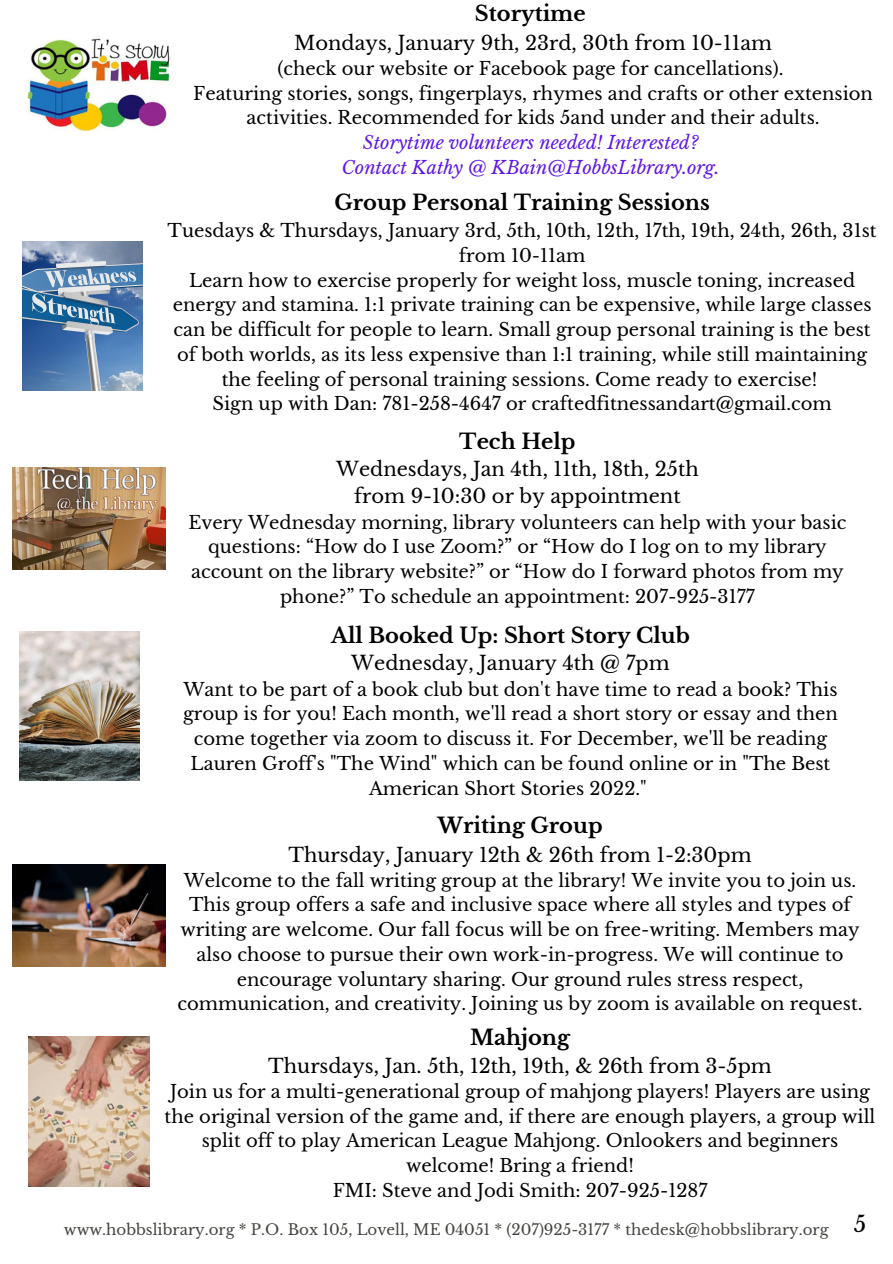
<style>
.page{position:relative;width:893px;height:1264px;background:#fff}
.page>*{position:absolute;margin:0;border:0;box-sizing:border-box;transform-origin:0 0}
.t1{font:700 21px "Libre Baskerville";color:#000}
.t2{font:19.5px/27px "Libre Baskerville";color:#000;text-align:center}
.t3{font:18px/24.8px "Libre Baskerville";color:#000;text-align:center}
.t4{font:italic 18px/24.8px "Libre Baskerville";color:#5e17eb;text-align:center}
.t5{font:15px "Libre Baskerville";color:#444440}
</style>
<div class="page">
<img style="left:29px;top:1036px;width:120px;height:150px">
<img style="left:13px;top:467px;width:153px;height:102px">
<img style="left:13px;top:864px;width:153px;height:102px">
<img style="left:27px;top:39px;width:143px;height:93px">
<img style="left:20px;top:631px;width:120px;height:149px">
<img style="left:22px;top:241px;width:121px;height:150px">
<p class="t1" style="left:475px;top:1px;width:112px">Storytime</p>
<p class="t2" style="left:294px;top:30px;width:479px">Mondays, January 9th, 23rd, 30th from 10-11am</p>
<p class="t3" style="left:193px;top:56px;width:681px">(check our website or Facebook page for cancellations).<br>Featuring stories, songs, fingerplays, rhymes and crafts or other extension activities. Recommended for kids 5and under and their adults.</p>
<p class="t4" style="left:342px;top:130px;width:379px">Storytime volunteers needed! Interested?<br>Contact Kathy @ KBain@HobbsLibrary.org.</p>
<p class="t1" style="left:334px;top:190px;width:377px">Group Personal Training Sessions</p>
<p class="t3" style="left:168px;top:218px;width:710px">Tuesdays &amp; Thursdays, January 3rd, 5th, 10th, 12th, 17th, 19th, 24th, 26th, 31st from 10-11am<br>Learn how to exercise properly for weight loss, muscle toning, increased energy and stamina. 1:1 private training can be expensive, while large classes can be difficult for people to learn. Small group personal training is the best of both worlds, as its less expensive than 1:1 training, while still maintaining the feeling of personal training sessions. Come ready to exercise!<br>Sign up with Dan: 781-258-4647 or craftedfitnessandart@gmail.com</p>
<p class="t1" style="left:459px;top:428px;width:118px">Tech Help</p>
<p class="t2" style="left:336px;top:456px;width:364px">Wednesdays, Jan 4th, 11th, 18th, 25th from 9-10:30 or by appointment</p>
<p class="t3" style="left:188px;top:510px;width:659px">Every Wednesday morning, library volunteers can help with your basic questions: “How do I use Zoom?” or “How do I log on to my library account on the library website?” or “How do I forward photos from my phone?” To schedule an appointment: 207-925-3177</p>
<p class="t1" style="left:331px;top:623px;width:360px">All Booked Up: Short Story Club</p>
<p class="t2" style="left:351px;top:650px;width:320px">Wednesday, January 4th @ 7pm</p>
<p class="t3" style="left:183px;top:677px;width:656px">Want to be part of a book club but don't have time to read a book? This group is for you! Each month, we'll read a short story or essay and then come together via zoom to discuss it. For December, we'll be reading Lauren Groff's "The Wind" which can be found online or in "The Best American Short Stories 2022."</p>
<p class="t1" style="left:437px;top:812px;width:167px">Writing Group</p>
<p class="t2" style="left:288px;top:841px;width:465px">Thursday, January 12th &amp; 26th from 1-2:30pm</p>
<p class="t3" style="left:177px;top:868px;width:686px">Welcome to the fall writing group at the library! We invite you to join us.<br>This group offers a safe and inclusive space where all styles and types of writing are welcome. Our fall focus will be on free-writing. Members may also choose to pursue their own work-in-progress. We will continue to encourage voluntary sharing. Our ground rules stress respect, communication, and creativity. Joining us by zoom is available on request.</p>
<p class="t1" style="left:470px;top:1024px;width:101px">Mahjong</p>
<p class="t2" style="left:268px;top:1052px;width:505px">Thursdays, Jan. 5th, 12th, 19th, &amp; 26th from 3-5pm</p>
<p class="t3" style="left:165px;top:1079px;width:712px">Join us for a multi-generational group of mahjong players! Players are using the original version of the game and, if there are enough players, a group will split off to play American League Mahjong. Onlookers and beginners welcome! Bring a friend!<br>FMI: Steve and Jodi Smith: 207-925-1287</p>
<p class="t5" style="left:64px;top:1220px;width:803px">www.hobbslibrary.org * P.O. Box 105, Lovell, ME 04051 * (207)925-3177 * thedesk@hobbslibrary.org <sup>5</sup></p>
</div>
